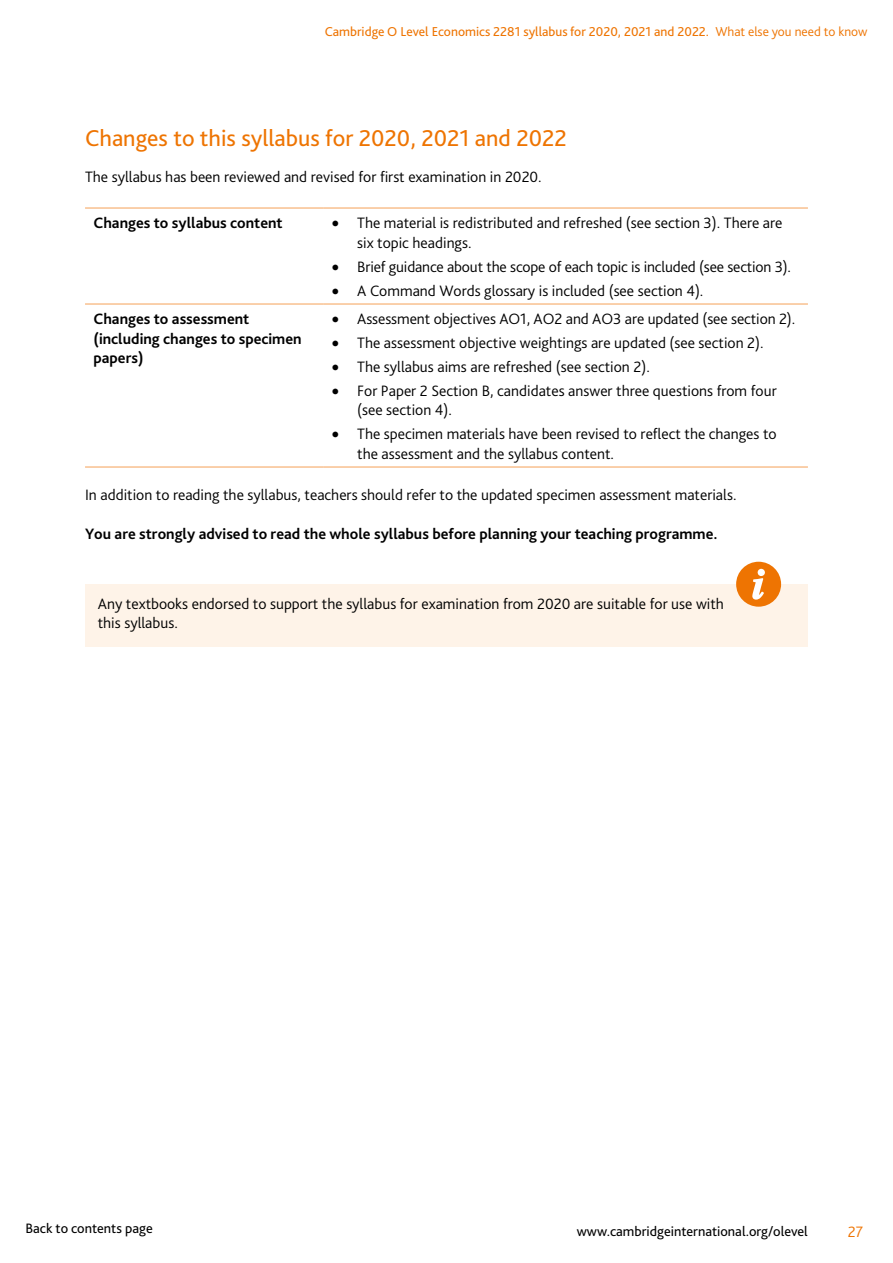
<style>
.page{position:relative;width:893px;height:1263px;background:#fff}
.page>*{position:absolute;margin:0;border:0;box-sizing:border-box;transform-origin:0 0}
.t1{font:24px "Bliss Pro";color:#ee7402}
.t2{font:300 15.75px/19.5px "Bliss Pro";color:#000}
.t3{font:700 15.75px/19.5px "Bliss Pro";color:#000}
.t4{font:300 15.75px "Bliss Pro";color:#ee7402}
.t5{font:14.25px "Bliss Pro";color:#000}
.t6{font:13.5px "Bliss Pro";color:#ee7402}
.s1{font-weight:300}
</style>
<div class="page">
<hr style="left:85px;top:208px;width:238px;height:1px;background:#f5a157">
<hr style="left:323px;top:208px;width:485px;height:1px;background:#f5a157">
<hr style="left:85px;top:304px;width:238px;height:1px;background:#f5a157">
<hr style="left:323px;top:304px;width:485px;height:1px;background:#f5a157">
<hr style="left:85px;top:467px;width:238px;height:1px;background:#f5a157">
<hr style="left:323px;top:467px;width:485px;height:1px;background:#f5a157">
<div style="left:85px;top:584px;width:723px;height:62px;background:#fef3e8"></div>
<svg style="left:736px;top:562px;width:45px;height:45px"></svg>
<p class="t6" style="left:325px;top:23px;width:544px">Cambridge O Level Economics 2281 syllabus for 2020, 2021 and 2022. <span class="s1">What else you need to know</span></p>
<h1 class="t1" style="left:85px;top:123px;width:483px">Changes to this syllabus for 2020, 2021 and 2022</h1>
<p class="t2" style="left:85px;top:167px;width:458px">The syllabus has been reviewed and revised for first examination in 2020.</p>
<p class="t3" style="left:94px;top:213px;width:191px">Changes to syllabus content</p>
<p class="t2" style="left:357px;top:213px;width:427px;text-indent:-26px">• The material is redistributed and refreshed (see section 3). There are six topic headings.</p>
<p class="t2" style="left:332px;top:257px;width:461px">• Brief guidance about the scope of each topic is included (see section 3).</p>
<p class="t2" style="left:332px;top:280px;width:373px">• A Command Words glossary is included (see section 4).</p>
<p class="t3" style="left:94px;top:309px;width:210px">Changes to assessment (including changes to specimen papers)</p>
<p class="t2" style="left:332px;top:309px;width:465px">• Assessment objectives AO1, AO2 and AO3 are updated (see section 2).</p>
<p class="t2" style="left:332px;top:333px;width:433px">• The assessment objective weightings are updated (see section 2).</p>
<p class="t2" style="left:332px;top:357px;width:320px">• The syllabus aims are refreshed (see section 2).</p>
<p class="t2" style="left:357px;top:381px;width:421px;text-indent:-26px">• For Paper 2 Section B, candidates answer three questions from four (see section 4).</p>
<p class="t2" style="left:357px;top:424px;width:421px;text-indent:-26px">• The specimen materials have been revised to reflect the changes to the assessment and the syllabus content.</p>
<p class="t2" style="left:85px;top:485px;width:653px">In addition to reading the syllabus, teachers should refer to the updated specimen assessment materials.</p>
<p class="t3" style="left:85px;top:524px;width:634px">You are strongly advised to read the whole syllabus before planning your teaching programme.</p>
<p class="t2" style="left:98px;top:594px;width:628px">Any textbooks endorsed to support the syllabus for examination from 2020 are suitable for use with this syllabus.</p>
<p class="t5" style="left:26px;top:1219px;width:129px">Back to contents page</p>
<p class="t5" style="left:577px;top:1222px;width:233px">www.cambridgeinternational.org/olevel</p>
<p class="t4" style="left:848px;top:1222px;width:17px">27</p>
</div>
